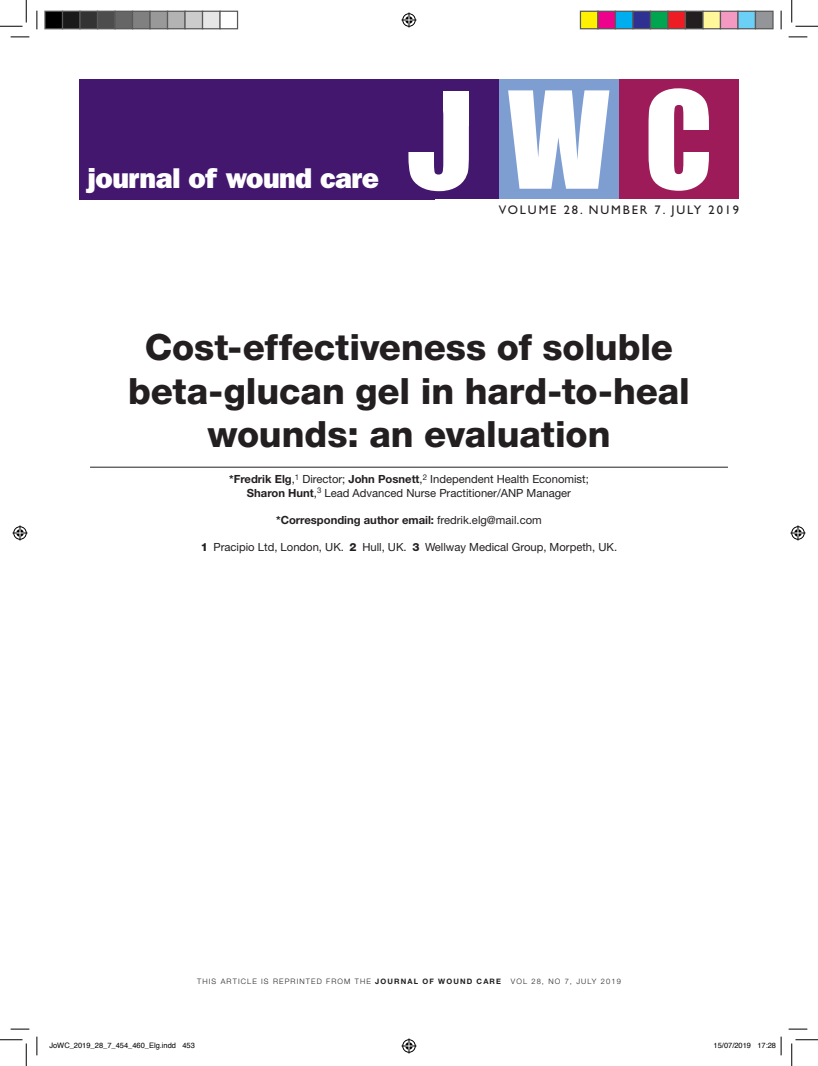
<style>
.page{position:relative;width:818px;height:1066px;background:#fff}
.page>*{position:absolute;margin:0;border:0;box-sizing:border-box;transform-origin:0 0}
.t1{font:124.38px "Impact";color:#fff}
.t2{font:800 36.25px/43.5px "Helvetica Neue LT Std";letter-spacing:-.005em;color:#231f20;text-align:center}
.t3{font:800 35.25px "Franklin Gothic";color:#43176e}
.t4{font:800 34.88px "Franklin Gothic";color:#43176e}
.t5{font:800 28.75px "Franklin Gothic";letter-spacing:-.015em;color:#fff}
.t6{font:12.5px "Gill Sans Std";letter-spacing:.15em;color:#231f20}
.t7{font:11.25px/13.5px "Helvetica Neue LT Std";color:#231f20;text-align:center}
.t8{font:700 11.25px "Helvetica Neue LT Std";color:#231f20}
.t9{font:300 7.5px "Helvetica Neue LT Std";letter-spacing:.15em;color:#231f20}
.t10{font:7.5px "Helvetica";color:#000}
.s1{font-weight:700}
.s2{font-weight:400}
.s3{font-weight:800}
</style>
<div class="page">
<hr style="left:90px;top:467px;width:638px;height:1px;background:#231f20">
<div style="left:80px;top:79px;width:355px;height:120px;background:#43176e"></div>
<div style="left:619px;top:79px;width:119px;height:120px;background:#9e1b59"></div>
<div style="left:499px;top:79px;width:120px;height:120px;background:#7e9ed2"></div>
<div style="left:379px;top:79px;width:120px;height:120px;background:#43176e"></div>
<div style="left:449px;top:89px;width:20px;height:37px;background:#fff"></div>
<div style="left:443px;top:84px;width:29px;height:6px;background:#43176e"></div>
<svg style="left:11px;top:36px;width:18px;height:2px"></svg>
<svg style="left:788px;top:36px;width:19px;height:2px"></svg>
<svg style="left:11px;top:1028px;width:18px;height:2px"></svg>
<svg style="left:788px;top:1028px;width:19px;height:2px"></svg>
<svg style="left:36px;top:11px;width:2px;height:18px"></svg>
<svg style="left:36px;top:1037px;width:2px;height:18px"></svg>
<svg style="left:780px;top:11px;width:2px;height:18px"></svg>
<svg style="left:0;top:0;width:27px;height:27px"></svg>
<svg style="left:0;top:1039px;width:27px;height:27px"></svg>
<svg style="left:791px;top:0;width:27px;height:27px"></svg>
<svg style="left:791px;top:1039px;width:27px;height:27px"></svg>
<svg style="left:401px;top:13px;width:15px;height:15px"></svg>
<svg style="left:401px;top:1038px;width:15px;height:15px"></svg>
<svg style="left:13px;top:525px;width:15px;height:15px"></svg>
<svg style="left:790px;top:525px;width:15px;height:15px"></svg>
<div style="left:45px;top:11px;width:18px;height:18px;background:#000"></div>
<div style="left:44px;top:11px;width:19px;height:18px;border:1px solid #595959"></div>
<div style="left:63px;top:11px;width:17px;height:18px;background:#1a1a1a"></div>
<div style="left:62px;top:11px;width:19px;height:18px;border:1px solid #595959"></div>
<div style="left:80px;top:11px;width:18px;height:18px;background:#333"></div>
<div style="left:79px;top:11px;width:19px;height:18px;border:1px solid #595959"></div>
<div style="left:98px;top:11px;width:17px;height:18px;background:#4d4d4d"></div>
<div style="left:97px;top:11px;width:19px;height:18px;border:1px solid #595959"></div>
<div style="left:115px;top:11px;width:18px;height:18px;background:#666"></div>
<div style="left:114px;top:11px;width:19px;height:18px;border:1px solid #595959"></div>
<div style="left:133px;top:11px;width:17px;height:18px;background:#808080"></div>
<div style="left:132px;top:11px;width:19px;height:18px;border:1px solid #595959"></div>
<div style="left:150px;top:11px;width:18px;height:18px;background:#999"></div>
<div style="left:149px;top:11px;width:19px;height:18px;border:1px solid #595959"></div>
<div style="left:168px;top:11px;width:17px;height:18px;background:#b3b3b3"></div>
<div style="left:167px;top:11px;width:19px;height:18px;border:1px solid #595959"></div>
<div style="left:185px;top:11px;width:18px;height:18px;background:#ccc"></div>
<div style="left:184px;top:11px;width:19px;height:18px;border:1px solid #595959"></div>
<div style="left:203px;top:11px;width:17px;height:18px;background:#e6e6e6"></div>
<div style="left:202px;top:11px;width:19px;height:18px;border:1px solid #595959"></div>
<div style="left:219px;top:11px;width:19px;height:18px;border:1px solid #595959"></div>
<div style="left:580px;top:11px;width:18px;height:18px;background:#fff101"></div>
<div style="left:580px;top:11px;width:18px;height:18px;border:1px solid #595959"></div>
<div style="left:598px;top:11px;width:17px;height:18px;background:#ed028c"></div>
<div style="left:597px;top:11px;width:19px;height:18px;border:1px solid #595959"></div>
<div style="left:615px;top:11px;width:18px;height:18px;background:#00aeef"></div>
<div style="left:615px;top:11px;width:18px;height:18px;border:1px solid #595959"></div>
<div style="left:633px;top:11px;width:17px;height:18px;background:#2e3092"></div>
<div style="left:632px;top:11px;width:19px;height:18px;border:1px solid #595959"></div>
<div style="left:650px;top:11px;width:18px;height:18px;background:#00a54f"></div>
<div style="left:650px;top:11px;width:18px;height:18px;border:1px solid #595959"></div>
<div style="left:668px;top:11px;width:17px;height:18px;background:#ee1d23"></div>
<div style="left:667px;top:11px;width:19px;height:18px;border:1px solid #595959"></div>
<div style="left:685px;top:11px;width:18px;height:18px;background:#231f20"></div>
<div style="left:685px;top:11px;width:18px;height:18px;border:1px solid #595959"></div>
<div style="left:703px;top:11px;width:17px;height:18px;background:#fff79a"></div>
<div style="left:702px;top:11px;width:19px;height:18px;border:1px solid #595959"></div>
<div style="left:720px;top:11px;width:18px;height:18px;background:#f499c2"></div>
<div style="left:720px;top:11px;width:18px;height:18px;border:1px solid #595959"></div>
<div style="left:738px;top:11px;width:17px;height:18px;background:#6bcff6"></div>
<div style="left:737px;top:11px;width:19px;height:18px;border:1px solid #595959"></div>
<div style="left:755px;top:11px;width:18px;height:18px;background:#939598"></div>
<div style="left:755px;top:11px;width:18px;height:18px;border:1px solid #595959"></div>
<svg style="left:780px;top:1037px;width:2px;height:18px"></svg>
<h3 class="t5" style="left:87px;top:162px;width:293px">journal of wound care</h3>
<h1 class="t1" style="left:473px;top:216px;width:70px;rotate:-180deg">C</h1>
<h1 class="t1" style="left:508px;top:63px;width:206px">W C</h1>
<h3 class="t4" style="left:494px;top:197px;width:67px">? ?</h3>
<h3 class="t3" style="left:484px;top:197px;width:114px">?? ?</h3>
<p class="t6" style="left:499px;top:202px;width:242px">VOLUME 28. NUMBER 7. JULY 2019</p>
<h2 class="t2" style="left:128px;top:326px;width:563px">Cost-effectiveness of soluble beta-glucan gel in hard-to-heal wounds: an evaluation</h2>
<p class="t7" style="left:229px;top:472px;width:361px"><span class="s1">*Fredrik Elg</span>,<sup>1</sup> Director; <span class="s1">John Posnett</span>,<sup>2</sup> Independent Health Economist;<br><span class="s1">Sharon Hunt</span>,<sup>3</sup> Lead Advanced Nurse Practitioner/ANP Manager</p>
<p class="t8" style="left:276px;top:513px;width:267px">*Corresponding author email: <span class="s2">fredrik.elg@mail.com</span></p>
<p class="t7" style="left:201px;top:540px;width:418px"><span class="s3">1</span> Pracipio Ltd, London, UK. <span class="s3">2</span> Hull, UK. <span class="s3">3</span> Wellway Medical Group, Morpeth, UK.</p>
<p class="t9" style="left:197px;top:976px;width:305px">THIS ARTICLE IS REPRINTED FROM THE <span class="s1">JOURNAL OF WOUND CARE</span></p>
<p class="t9" style="left:511px;top:976px;width:112px">VOL 28, NO 7, JULY 2019</p>
<p class="t10" style="left:49px;top:1039px;width:147px">JoWC_2019_28_7_454_460_Elg.indd 453</p>
<p class="t10" style="left:713px;top:1039px;width:64px">15/07/2019 17:28</p>
</div>
